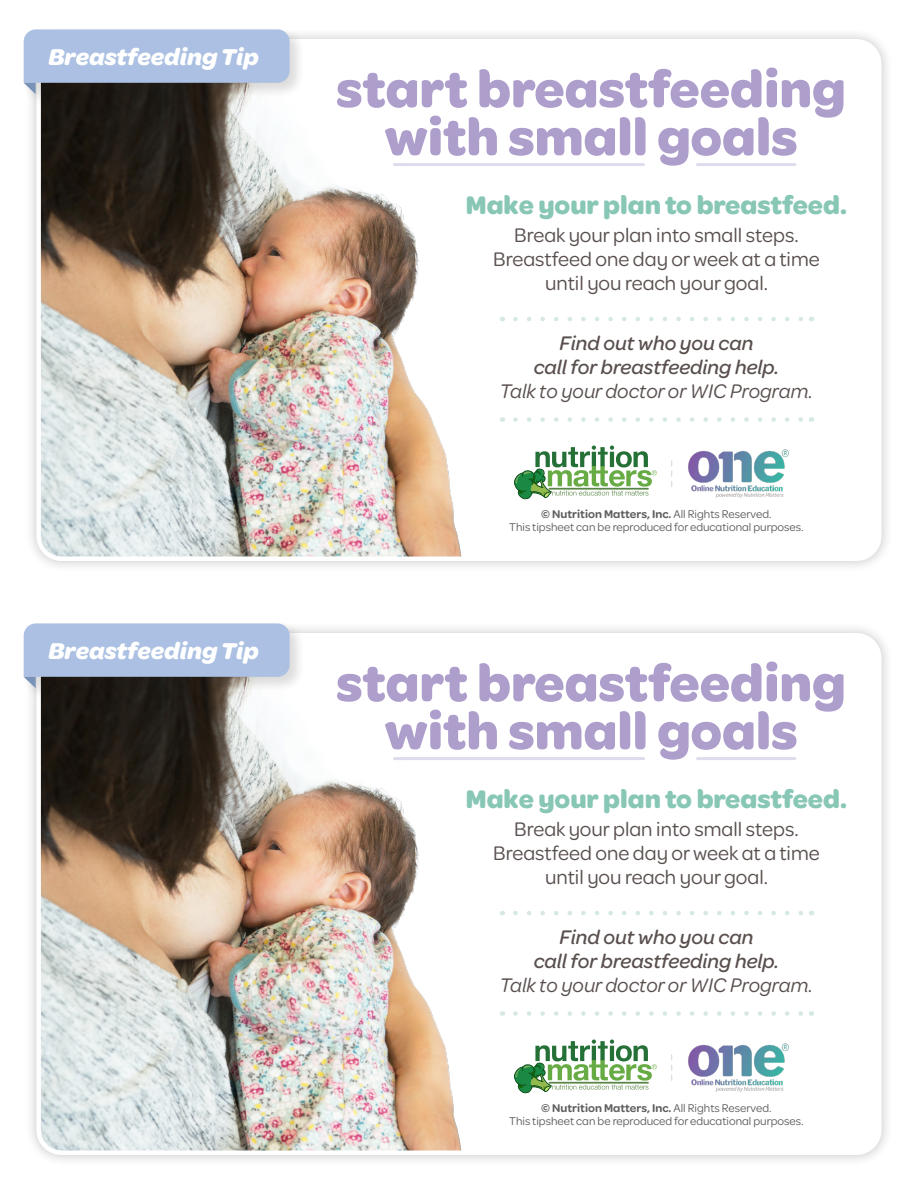
<style>
.page{position:relative;width:918px;height:1188px;background:#fff}
.page>*{position:absolute;margin:0;border:0;box-sizing:border-box;transform-origin:0 0}
.t1{font:700 54px/48px "Omnes";color:#ad9ecc;text-align:center}
.t2{font:700 27px "Omnes";color:#88c7b6}
.t3{font:italic 700 24.45px "Omnes";color:#fff}
.t4{font:21px/24px "Omnes";color:#59504e;text-align:center}
.t5{font:italic 500 21px/24px "Omnes";color:#59504e;text-align:center}
.t6{font:12px/13.5px "Omnes";color:#5f5f62;text-align:center}
.s1{font-weight:400}
.s2{font-weight:600}
</style>
<div class="page">
<div style="left:25px;top:28px;width:868px;height:544px;background:#231f20;opacity:.25"></div>
<div style="left:39px;top:41px;width:840px;height:518px;background:#fff;border-radius:23px"></div>
<img style="left:39px;top:109px;width:488px;height:450px">
<div style="left:36px;top:39px;width:846px;height:522px;border:4px solid #fff;border-radius:23px"></div>
<svg style="left:514px;top:445px;width:143px;height:54px"></svg>
<svg style="left:671px;top:461px;width:1px;height:25px"></svg>
<img style="left:688px;top:449px;width:101px;height:49px">
<div style="left:22px;top:28px;width:283px;height:81px;background:#231f20;opacity:.15"></div>
<svg style="left:24px;top:29px;width:266px;height:65px;background:#9dadc8"></svg>
<hr style="left:395px;top:163px;width:249px;height:3px;background:#dfdaec">
<hr style="left:698px;top:163px;width:97px;height:3px;background:#dfdaec">
<svg style="left:515px;top:317px;width:288px;height:4px"></svg>
<svg style="left:515px;top:417px;width:288px;height:5px"></svg>
<div style="left:25px;top:622px;width:868px;height:544px;background:#231f20;opacity:.25"></div>
<div style="left:39px;top:635px;width:840px;height:518px;background:#fff;border-radius:23px"></div>
<img style="left:39px;top:703px;width:488px;height:450px">
<div style="left:36px;top:633px;width:846px;height:522px;border:4px solid #fff;border-radius:23px"></div>
<svg style="left:514px;top:1039px;width:143px;height:54px"></svg>
<svg style="left:671px;top:1055px;width:1px;height:25px"></svg>
<img style="left:688px;top:1043px;width:101px;height:49px">
<div style="left:22px;top:622px;width:283px;height:81px;background:#231f20;opacity:.15"></div>
<svg style="left:24px;top:623px;width:266px;height:65px;background:#9dadc8"></svg>
<hr style="left:395px;top:757px;width:249px;height:3px;background:#dfdaec">
<hr style="left:698px;top:757px;width:97px;height:3px;background:#dfdaec">
<svg style="left:515px;top:911px;width:288px;height:4px"></svg>
<svg style="left:515px;top:1011px;width:288px;height:5px"></svg>
<p class="t3" style="left:48px;top:40px;width:212px">Breastfeeding Tip</p>
<p class="t3" style="left:48px;top:634px;width:212px">Breastfeeding Tip</p>
<p class="t1" style="left:336px;top:62px;width:511px">start breastfeeding with small goals</p>
<p class="t2" style="left:466px;top:185px;width:383px">Make your plan to breastfeed.</p>
<p class="t4" style="left:493px;top:222px;width:328px">Break your plan into small steps.<br>Breastfeed one day or week at a time until you reach your goal.</p>
<p class="t5" style="left:500px;top:330px;width:315px">Find out who you can<br>call for breastfeeding help.<br><span class="s1">Talk to your doctor or WIC Program.</span></p>
<p class="t6" style="left:509px;top:506px;width:296px"><span class="s2">© Nutrition Matters, Inc.</span> All Rights Reserved.<br>This tipsheet can be reproduced for educational purposes.</p>
<p class="t1" style="left:336px;top:656px;width:511px">start breastfeeding with small goals</p>
<p class="t2" style="left:466px;top:779px;width:383px">Make your plan to breastfeed.</p>
<p class="t4" style="left:493px;top:816px;width:328px">Break your plan into small steps.<br>Breastfeed one day or week at a time until you reach your goal.</p>
<p class="t5" style="left:500px;top:924px;width:315px">Find out who you can<br>call for breastfeeding help.<br><span class="s1">Talk to your doctor or WIC Program.</span></p>
<p class="t6" style="left:509px;top:1100px;width:296px"><span class="s2">© Nutrition Matters, Inc.</span> All Rights Reserved.<br>This tipsheet can be reproduced for educational purposes.</p>
</div>
